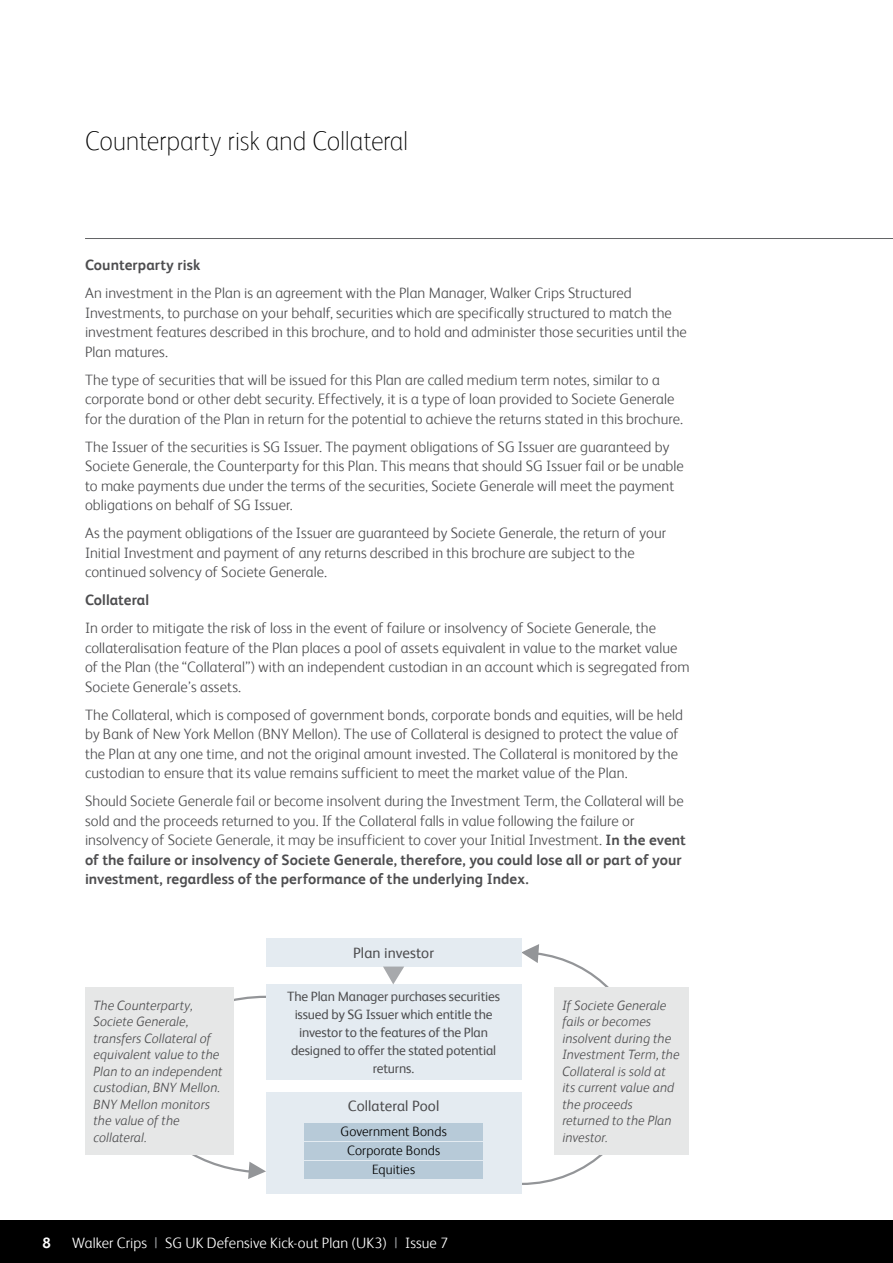
<style>
.page{position:relative;width:893px;height:1263px;background:#fff}
.page>*{position:absolute;margin:0;border:0;box-sizing:border-box;transform-origin:0 0}
.t1{font:100 27px "FS Albert";letter-spacing:-.01em;color:#000}
.t2{font:300 15px/19.5px "FS Albert";letter-spacing:.005em;color:#4d4d4f}
.t3{font:300 15px "FS Albert";letter-spacing:.005em;color:#fff}
.t4{font:700 15px "FS Albert";letter-spacing:.005em;color:#4d4d4f}
.t5{font:15px "FS Albert";letter-spacing:.005em;color:#4d4d4f}
.t6{font:700 15px "FS Albert";color:#fff}
.t7{font:italic 300 13.5px/16.5px "FS Albert";letter-spacing:.005em;color:#4d4d4f}
.t8{font:13.5px/18px "FS Albert";letter-spacing:-.01em;color:#4d4d4f;text-align:center}
.t9{font:300 13.5px/18.6px "FS Albert";letter-spacing:.01em;color:#000;text-align:center}
.s1{font-weight:700}
.s2{font-weight:400;color:#939598}
</style>
<div class="page">
<div style="left:0;top:1220px;width:893px;height:43px;background:#000"></div>
<hr style="left:85px;top:238px;width:808px;height:1px;background:#636466">
<svg style="left:143px;top:994px;width:123px;height:185px"></svg>
<svg style="left:519px;top:944px;width:125px;height:242px"></svg>
<div style="left:266px;top:938px;width:255px;height:28px;background:#e4ebf1"></div>
<div style="left:266px;top:984px;width:255px;height:96px;background:#e4ebf1"></div>
<div style="left:266px;top:1092px;width:255px;height:101px;background:#e4ebf1"></div>
<svg style="left:383px;top:966px;width:21px;height:18px"></svg>
<div style="left:85px;top:987px;width:148px;height:167px;background:#e6e7e7"></div>
<div style="left:554px;top:987px;width:135px;height:167px;background:#e6e7e7"></div>
<div style="left:305px;top:1123px;width:178px;height:17px;background:#b7cad8"></div>
<div style="left:305px;top:1142px;width:178px;height:18px;background:#b7cad8"></div>
<div style="left:305px;top:1162px;width:178px;height:17px;background:#b7cad8"></div>
<h1 class="t1" style="left:85px;top:125px;width:325px">Counterparty risk and Collateral</h1>
<p class="t4" style="left:85px;top:256px;width:117px">Counterparty risk</p>
<p class="t2" style="left:85px;top:283px;width:603px">An investment in the Plan is an agreement with the Plan Manager, Walker Crips Structured Investments, to purchase on your behalf, securities which are specifically structured to match the investment features described in this brochure, and to hold and administer those securities until the Plan matures.</p>
<p class="t2" style="left:85px;top:370px;width:599px">The type of securities that will be issued for this Plan are called medium term notes, similar to a corporate bond or other debt security. Effectively, it is a type of loan provided to Societe Generale for the duration of the Plan in return for the potential to achieve the returns stated in this brochure.</p>
<p class="t2" style="left:85px;top:437px;width:600px">The Issuer of the securities is SG Issuer. The payment obligations of SG Issuer are guaranteed by Societe Generale, the Counterparty for this Plan. This means that should SG Issuer fail or be unable to make payments due under the terms of the securities, Societe Generale will meet the payment obligations on behalf of SG Issuer.</p>
<p class="t2" style="left:85px;top:523px;width:583px">As the payment obligations of the Issuer are guaranteed by Societe Generale, the return of your<br>Initial Investment and payment of any returns described in this brochure are subject to the continued solvency of Societe Generale.</p>
<p class="t4" style="left:85px;top:592px;width:66px">Collateral</p>
<p class="t2" style="left:85px;top:618px;width:606px">In order to mitigate the risk of loss in the event of failure or insolvency of Societe Generale, the collateralisation feature of the Plan places a pool of assets equivalent in value to the market value of the Plan (the “Collateral”) with an independent custodian in an account which is segregated from Societe Generale’s assets.</p>
<p class="t2" style="left:85px;top:705px;width:599px">The Collateral, which is composed of government bonds, corporate bonds and equities, will be held by Bank of New York Mellon (BNY Mellon). The use of Collateral is designed to protect the value of the Plan at any one time, and not the original amount invested. The Collateral is monitored by the custodian to ensure that its value remains sufficient to meet the market value of the Plan.</p>
<p class="t2" style="left:85px;top:791px;width:602px">Should Societe Generale fail or become insolvent during the Investment Term, the Collateral will be sold and the proceeds returned to you. If the Collateral falls in value following the failure or insolvency of Societe Generale, it may be insufficient to cover your Initial Investment. <span class="s1">In the event of the failure or insolvency of Societe Generale, therefore, you could lose all or part of your investment, regardless of the performance of the underlying Index.</span></p>
<p class="t5" style="left:353px;top:944px;width:82px">Plan investor</p>
<p class="t8" style="left:287px;top:987px;width:215px">The Plan Manager purchases securities issued by SG Issuer which entitle the investor to the features of the Plan designed to offer the stated potential returns.</p>
<p class="t5" style="left:348px;top:1098px;width:93px">Collateral Pool</p>
<p class="t7" style="left:94px;top:997px;width:131px">The Counterparty,<br>Societe Generale, transfers Collateral of equivalent value to the<br>Plan to an independent custodian, BNY Mellon.<br>BNY Mellon monitors the value of the collateral.</p>
<p class="t7" style="left:562px;top:997px;width:119px">If Societe Generale fails or becomes insolvent during the<br>Investment Term, the<br>Collateral is sold at its current value and the proceeds returned to the Plan investor.</p>
<p class="t9" style="left:340px;top:1122px;width:108px">Government Bonds<br>Corporate Bonds<br>Equities</p>
<p class="t6" style="left:43px;top:1234px;width:10px">8</p>
<p class="t3" style="left:72px;top:1234px;width:377px">Walker Crips <span class="s2">|</span> SG UK Defensive Kick-out Plan (UK3) <span class="s2">|</span> Issue 7</p>
</div>
